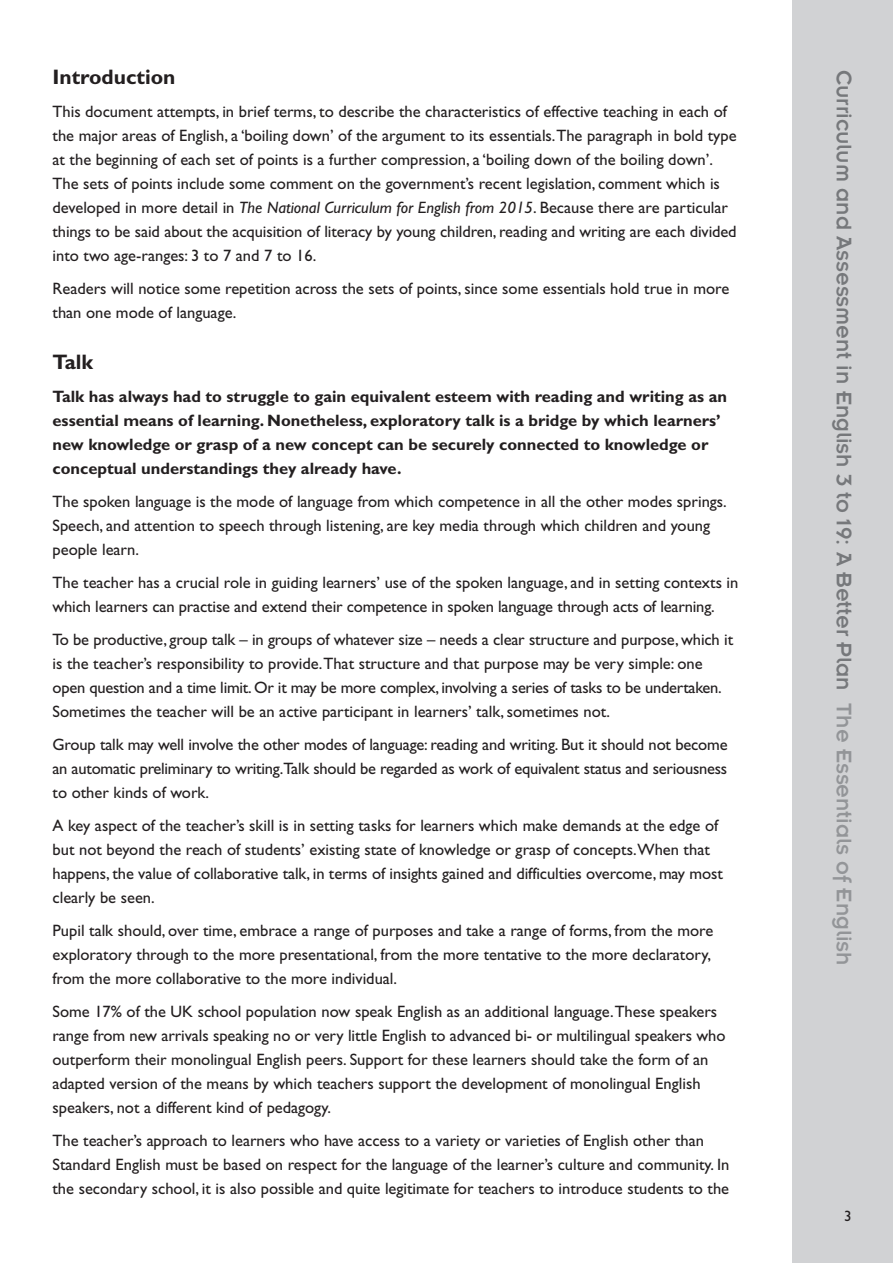
<style>
.page{position:relative;width:893px;height:1263px;background:#fff}
.page>*{position:absolute;margin:0;border:0;box-sizing:border-box;transform-origin:0 0}
.t1{font:23.25px "Insignia";color:#76787b}
.t2{font:700 21px "Gill Sans";color:#231f20}
.t3{font:16.5px/24px "Gill Sans";color:#231f20}
.t4{font:700 16.5px/24px "Gill Sans";color:#231f20}
.t5{font:15px "Gill Sans";color:#231f20}
.s1{font-style:italic}
.s2{color:#939598}
</style>
<div class="page">
<div style="left:792px;top:0;width:101px;height:1263px;background:#d1d2d4"></div>
<p class="t2" style="left:53px;top:69px;width:124px">Introduction</p>
<p class="t3" style="left:53px;top:101px;width:686px">This document attempts, in brief terms, to describe the characteristics of effective teaching in each of the major areas of English, a ‘boiling down’ of the argument to its essentials.The paragraph in bold type at the beginning of each set of points is a further compression, a ‘boiling down of the boiling down’.<br>The sets of points include some comment on the government’s recent legislation, comment which is developed in more detail in <span class="s1">The National Curriculum for English from 2015</span>. Because there are particular things to be said about the acquisition of literacy by young children, reading and writing are each divided into two age-ranges: 3 to 7 and 7 to 16.</p>
<p class="t3" style="left:53px;top:278px;width:678px">Readers will notice some repetition across the sets of points, since some essentials hold true in more than one mode of language.</p>
<p class="t2" style="left:53px;top:354px;width:42px">Talk</p>
<p class="t4" style="left:53px;top:386px;width:676px">Talk has always had to struggle to gain equivalent esteem with reading and writing as an essential means of learning. Nonetheless, exploratory talk is a bridge by which learners’ new knowledge or grasp of a new concept can be securely connected to knowledge or conceptual understandings they already have.</p>
<p class="t3" style="left:53px;top:491px;width:676px">The spoken language is the mode of language from which competence in all the other modes springs.<br>Speech, and attention to speech through listening, are key media through which children and young people learn.</p>
<p class="t3" style="left:53px;top:572px;width:687px">The teacher has a crucial role in guiding learners’ use of the spoken language, and in setting contexts in which learners can practise and extend their competence in spoken language through acts of learning.</p>
<p class="t3" style="left:53px;top:629px;width:682px">To be productive, group talk – in groups of whatever size – needs a clear structure and purpose, which it is the teacher’s responsibility to provide.That structure and that purpose may be very simple: one open question and a time limit. Or it may be more complex, involving a series of tasks to be undertaken.<br>Sometimes the teacher will be an active participant in learners’ talk, sometimes not.</p>
<p class="t3" style="left:53px;top:734px;width:677px;text-align:justify">Group talk may well involve the other modes of language: reading and writing. But it should not become an automatic preliminary to writing.Talk should be regarded as work of equivalent status and seriousness to other kinds of work.</p>
<p class="t3" style="left:53px;top:815px;width:672px">A key aspect of the teacher’s skill is in setting tasks for learners which make demands at the edge of but not beyond the reach of students’ existing state of knowledge or grasp of concepts.When that happens, the value of collaborative talk, in terms of insights gained and difficulties overcome, may most clearly be seen.</p>
<p class="t3" style="left:53px;top:920px;width:662px">Pupil talk should, over time, embrace a range of purposes and take a range of forms, from the more exploratory through to the more presentational, from the more tentative to the more declaratory, from the more collaborative to the more individual.</p>
<p class="t3" style="left:53px;top:1001px;width:674px">Some 17% of the UK school population now speak English as an additional language.These speakers range from new arrivals speaking no or very little English to advanced bi- or multilingual speakers who outperform their monolingual English peers. Support for these learners should take the form of an adapted version of the means by which teachers support the development of monolingual English speakers, not a different kind of pedagogy.</p>
<p class="t3" style="left:53px;top:1130px;width:678px">The teacher’s approach to learners who have access to a variety or varieties of English other than<br>Standard English must be based on respect for the language of the learner’s culture and community. In the secondary school, it is also possible and quite legitimate for teachers to introduce students to the</p>
<h1 class="t1" style="left:851px;top:70px;width:897px;rotate:90deg">Curriculum and Assessment in English 3 to 19: A Better Plan <span class="s2">The Essentials of English</span></h1>
<p class="t5" style="left:844px;top:1210px;width:9px">3</p>
</div>
